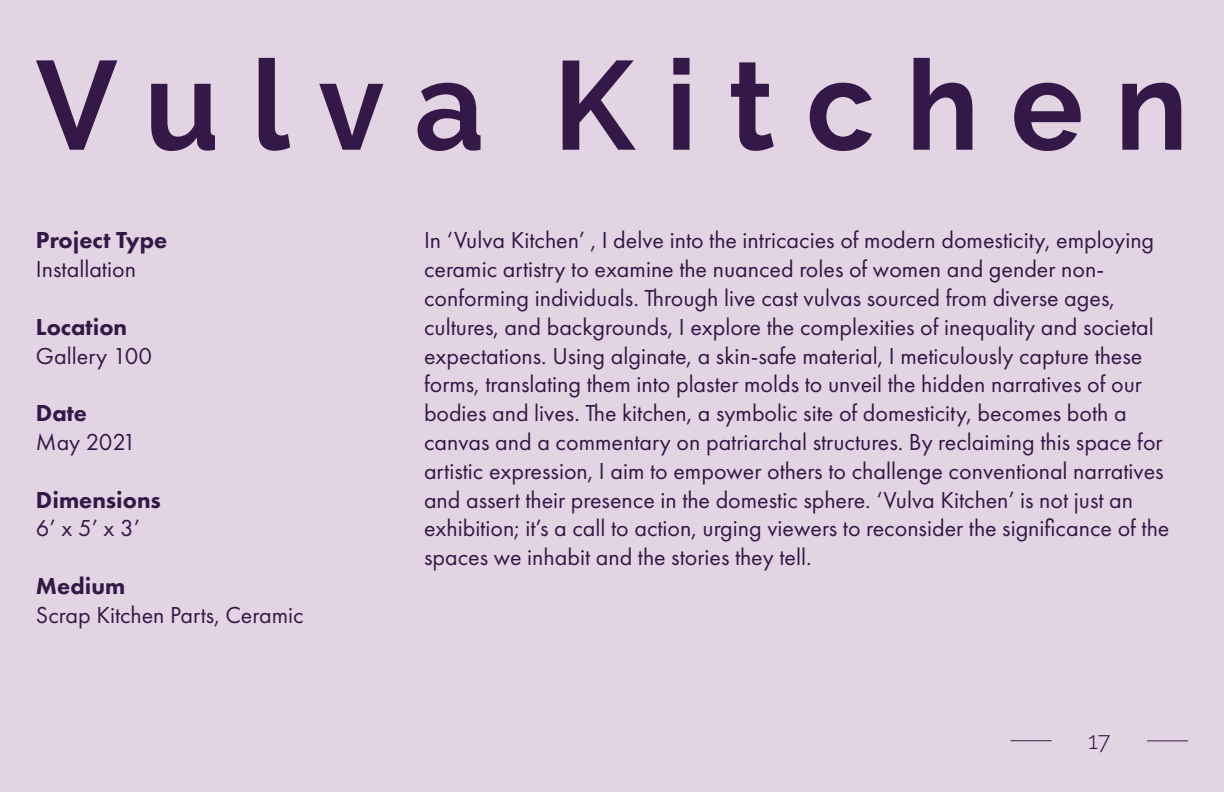
<style>
.page{position:relative;width:1224px;height:792px;background:#e3d4e3}
.page>*{position:absolute;margin:0;border:0;box-sizing:border-box;transform-origin:0 0}
.t1{font:700 125.8px "Raleway";letter-spacing:.26em;color:#341847;scale:.96 1}
.t2{font:24px/28.8px "Futura PT";color:#341847}
.t3{font:800 24px "Futura PT";color:#341847}
.t4{font:300 24px "Raleway";color:#341847}
</style>
<div class="page">
<hr style="left:1011px;top:740px;width:41px;height:1px;background:#341847">
<hr style="left:1147px;top:740px;width:41px;height:1px;background:#341847">
<h1 class="t1" style="left:36px;top:34px;width:1201px">Vulva Kitchen</h1>
<p class="t3" style="left:36px;top:225px;width:133px">Project Type</p>
<p class="t2" style="left:36px;top:255px;width:101px">Installation</p>
<p class="t3" style="left:36px;top:312px;width:93px">Location</p>
<p class="t2" style="left:36px;top:341px;width:118px">Gallery 100</p>
<p class="t3" style="left:36px;top:398px;width:53px">Date</p>
<p class="t2" style="left:36px;top:427px;width:102px">May 2021</p>
<p class="t3" style="left:36px;top:484px;width:126px">Dimensions</p>
<p class="t2" style="left:36px;top:514px;width:106px">6’ x 5’ x 3’</p>
<p class="t3" style="left:36px;top:571px;width:91px">Medium</p>
<p class="t2" style="left:36px;top:600px;width:269px">Scrap Kitchen Parts, Ceramic</p>
<p class="t2" style="left:424px;top:226px;width:747px">In ‘Vulva Kitchen’ , I delve into the intricacies of modern domesticity, employing ceramic artistry to examine the nuanced roles of women and gender non&shy;conforming individuals. Through live cast vulvas sourced from diverse ages, cultures, and backgrounds, I explore the complexities of inequality and societal expectations. Using alginate, a skin-safe material, I meticulously capture these forms, translating them into plaster molds to unveil the hidden narratives of our bodies and lives. The kitchen, a symbolic site of domesticity, becomes both a canvas and a commentary on patriarchal structures. By reclaiming this space for artistic expression, I aim to empower others to challenge conventional narratives and assert their presence in the domestic sphere. ‘Vulva Kitchen’ is not just an exhibition; it’s a call to action, urging viewers to reconsider the significance of the spaces we inhabit and the stories they tell.</p>
<p class="t4" style="left:1088px;top:727px;width:24px">17</p>
</div>
